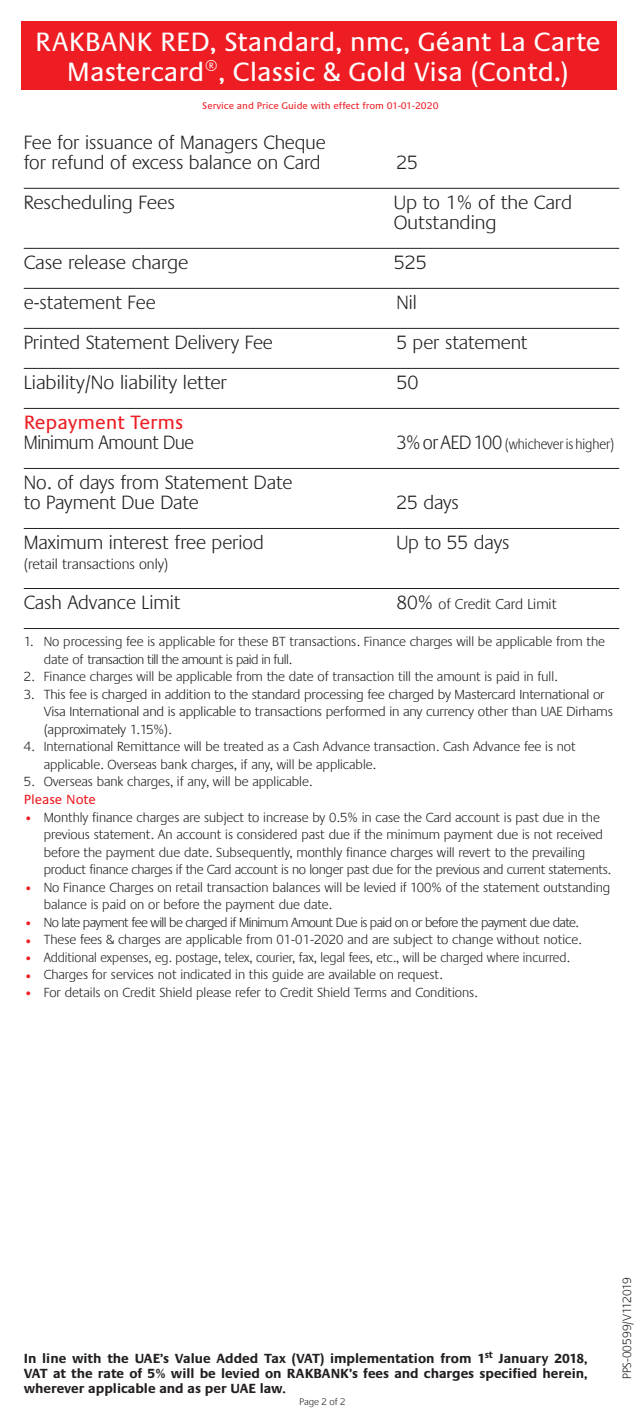
<style>
.page{position:relative;width:638px;height:1418px;background:#fff}
.page>*{position:absolute;margin:0;border:0;box-sizing:border-box;transform-origin:0 0}
.t1{font:27.5px/30px "Praxis LT";color:#fff;text-align:center}
.t2{font:300 20px/20px "Praxis LT";color:#231f20}
.t3{font:300 20px "Praxis LT";letter-spacing:-.02em;color:#231f20;scale:.95 1}
.t4{font:20px "Praxis LT";color:#ee1d23}
.t5{font:300 15px "Praxis LT";color:#231f20}
.t6{font:300 15px "Praxis LT";color:#231f20;scale:.9 1}
.t7{font:300 13.75px/17.5px "Praxis LT";color:#231f20}
.t8{font:700 13.75px/15px "Praxis LT";color:#231f20;text-align:justify}
.t9{font:300 13.75px "Praxis LT";color:#231f20;scale:.95 1}
.t10{font:300 13.75px "Praxis LT";letter-spacing:-.04em;color:#231f20}
.t11{font:13.75px "Praxis LT";color:#ee1d23}
.t12{font:300 12.5px "Praxis LT";color:#231f20}
.t13{font:10px "Praxis LT";color:#ee1d23}
.t14{font:300 10px "Praxis LT";color:#231f20}
.s1{font-size:20px}
.s2{color:#ee1d23}
</style>
<div class="page">
<div style="left:21px;top:21px;width:596px;height:68px;background:#ee1d23"></div>
<hr style="left:24px;top:188px;width:595px;height:1px;background:#231f20">
<hr style="left:24px;top:248px;width:595px;height:1px;background:#231f20">
<hr style="left:24px;top:288px;width:595px;height:1px;background:#231f20">
<hr style="left:24px;top:328px;width:595px;height:1px;background:#231f20">
<hr style="left:24px;top:368px;width:595px;height:1px;background:#231f20">
<hr style="left:24px;top:408px;width:595px;height:1px;background:#231f20">
<hr style="left:24px;top:468px;width:595px;height:1px;background:#231f20">
<hr style="left:24px;top:528px;width:595px;height:1px;background:#231f20">
<hr style="left:24px;top:588px;width:595px;height:1px;background:#231f20">
<hr style="left:24px;top:628px;width:595px;height:1px;background:#231f20">
<h1 class="t1" style="left:35px;top:27px;width:567px">RAKBANK RED, Standard, nmc, Géant La Carte<br>Mastercard®, Classic &amp; Gold Visa (Contd.)</h1>
<p class="t13" style="left:202px;top:100px;width:238px">Service and Price Guide with effect from 01-01-2020</p>
<h2 class="t2" style="left:24px;top:132px;width:304px">Fee for issuance of Managers Cheque for refund of excess balance on Card</h2>
<h2 class="t2" style="left:396px;top:152px;width:23px">25</h2>
<h2 class="t2" style="left:24px;top:192px;width:153px">Rescheduling Fees</h2>
<h2 class="t2" style="left:394px;top:192px;width:180px">Up to 1% of the Card<br>Outstanding</h2>
<h2 class="t2" style="left:24px;top:252px;width:166px">Case release charge</h2>
<h2 class="t2" style="left:394px;top:252px;width:35px">525</h2>
<h2 class="t2" style="left:24px;top:292px;width:133px">e-statement Fee</h2>
<h2 class="t2" style="left:396px;top:292px;width:22px">Nil</h2>
<h2 class="t2" style="left:24px;top:332px;width:251px">Printed Statement Delivery Fee</h2>
<h2 class="t2" style="left:396px;top:332px;width:133px">5 per statement</h2>
<h2 class="t2" style="left:24px;top:372px;width:205px">Liability/No liability letter</h2>
<h2 class="t2" style="left:396px;top:372px;width:24px">50</h2>
<h2 class="t4" style="left:24px;top:411px;width:161px">Repayment Terms</h2>
<h2 class="t3" style="left:24px;top:431px;width:181px">Minimum Amount Due</h2>
<p class="t6" style="left:396px;top:435px;width:243px"><span class="s1">3% or AED 100</span> (whichever is higher)</p>
<h2 class="t2" style="left:24px;top:472px;width:270px">No. of days from Statement Date to Payment Due Date</h2>
<h2 class="t2" style="left:396px;top:492px;width:64px">25 days</h2>
<h2 class="t2" style="left:24px;top:532px;width:242px">Maximum interest free period</h2>
<h2 class="t2" style="left:396px;top:532px;width:115px">Up to 55 days</h2>
<p class="t5" style="left:24px;top:555px;width:146px">(retail transactions only)</p>
<h2 class="t2" style="left:24px;top:592px;width:158px">Cash Advance Limit</h2>
<p class="t5" style="left:396px;top:595px;width:162px"><span class="s1">80%</span> of Credit Card Limit</p>
<p class="t7" style="left:44px;top:633px;width:563px;text-indent:-20px">1. No processing fee is applicable for these BT transactions. Finance charges will be applicable from the date of transaction till the amount is paid in full.</p>
<p class="t7" style="left:24px;top:668px;width:535px">2. Finance charges will be applicable from the date of transaction till the amount is paid in full.</p>
<p class="t7" style="left:44px;top:686px;width:570px;text-indent:-20px">3. This fee is charged in addition to the standard processing fee charged by Mastercard International or<br>Visa International and is applicable to transactions performed in any currency other than UAE Dirhams (approximately 1.15%).</p>
<p class="t7" style="left:44px;top:738px;width:533px;text-indent:-20px">4. International Remittance will be treated as a Cash Advance transaction. Cash Advance fee is not applicable. Overseas bank charges, if any, will be applicable.</p>
<p class="t7" style="left:24px;top:773px;width:290px">5. Overseas bank charges, if any, will be applicable.</p>
<p class="t11" style="left:24px;top:792px;width:74px">Please Note</p>
<p class="t7" style="left:44px;top:808px;width:569px;text-indent:-20px"><span class="s2">•</span> Monthly finance charges are subject to increase by 0.5% in case the Card account is past due in the previous statement. An account is considered past due if the minimum payment due is not received before the payment due date. Subsequently, monthly finance charges will revert to the prevailing product finance charges if the Card account is no longer past due for the previous and current statements.</p>
<p class="t7" style="left:44px;top:878px;width:568px;text-indent:-20px"><span class="s2">•</span> No Finance Charges on retail transaction balances will be levied if 100% of the statement outstanding balance is paid on or before the payment due date.</p>
<p class="t10" style="left:24px;top:914px;width:556px"><span class="s2">•</span> No late payment fee will be charged if Minimum Amount Due is paid on or before the payment due date.</p>
<p class="t7" style="left:24px;top:931px;width:559px"><span class="s2">•</span> These fees &amp; charges are applicable from 01-01-2020 and are subject to change without notice.</p>
<p class="t9" style="left:24px;top:949px;width:576px"><span class="s2">•</span> Additional expenses, eg. postage, telex, courier, fax, legal fees, etc., will be charged where incurred.</p>
<p class="t7" style="left:24px;top:966px;width:420px"><span class="s2">•</span> Charges for services not indicated in this guide are available on request.</p>
<p class="t7" style="left:24px;top:983px;width:456px"><span class="s2">•</span> For details on Credit Shield please refer to Credit Shield Terms and Conditions.</p>
<p class="t8" style="left:24px;top:1351px;width:565px">In line with the UAE’s Value Added Tax (VAT) implementation from 1<sup>st</sup> January 2018, VAT at the rate of 5% will be levied on RAKBANK’s fees and charges specified herein, wherever applicable and as per UAE law.</p>
<p class="t14" style="left:299px;top:1395px;width:47px">Page 2 of 2</p>
<p class="t12" style="left:620px;top:1378px;width:103px;rotate:-90deg">PPS-00599/V112019</p>
</div>
